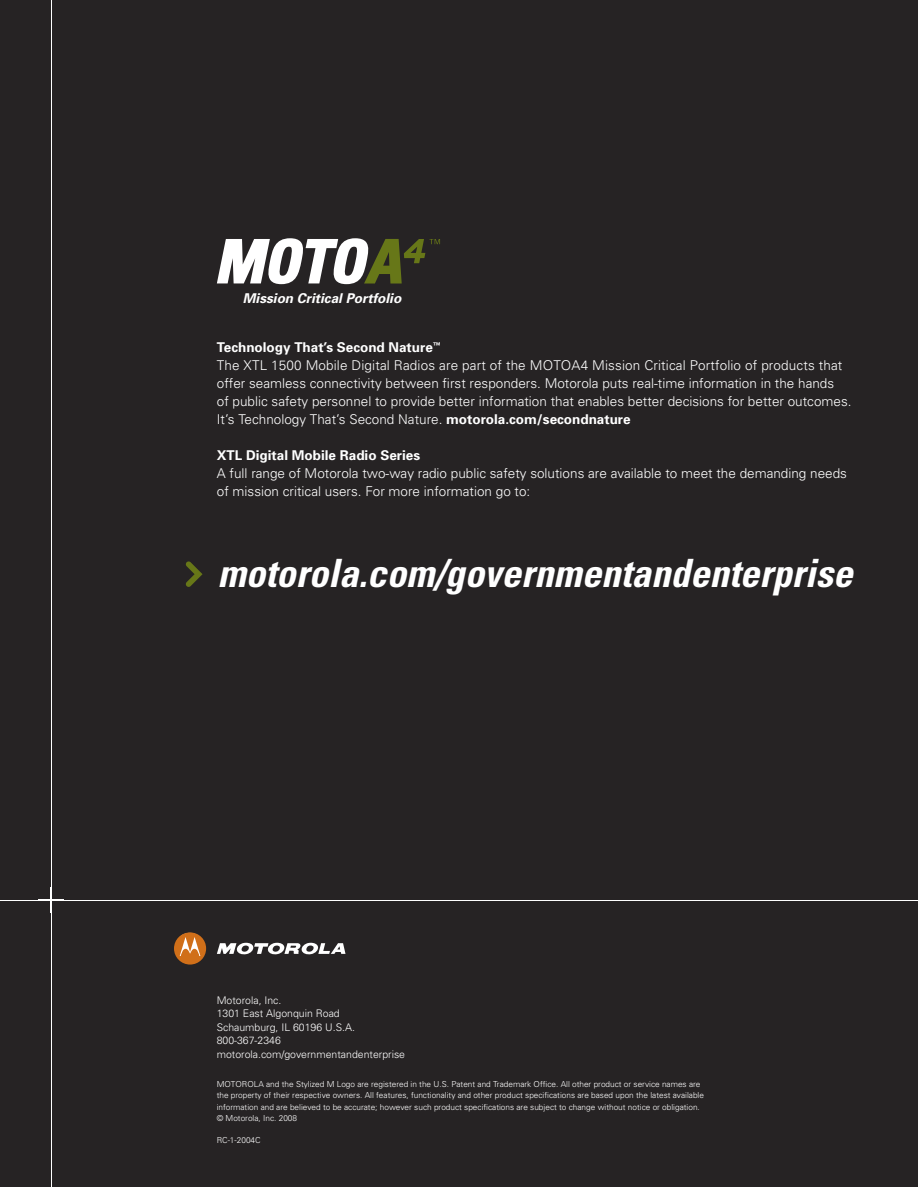
<style>
.page{position:relative;width:918px;height:1188px;background:#fff}
.page>*{position:absolute;margin:0;border:0;box-sizing:border-box;transform-origin:0 0}
.t1{font:italic 700 condensed 39px "Univers";color:#fff}
.t2{font:300 13.5px/18px "Univers";color:#fff}
.t3{font:700 13.5px "Univers";color:#fff}
.t4{font:italic 700 13.5px "Univers";color:#fff}
.t5{font:300 10.5px/13.5px "Univers";color:#fff}
.t6{font:300 8.25px/11.2px "Univers";color:#fff}
.s1{font-weight:700}
</style>
<div class="page">
<div style="left:0;top:0;width:918px;height:1187px;background:#262324"></div>
<svg style="left:217px;top:238px;width:223px;height:46px"></svg>
<hr style="left:51px;top:0;width:1px;height:1187px;background:#fff">
<svg style="left:174px;top:932px;width:32px;height:33px"></svg>
<svg style="left:217px;top:943px;width:128px;height:12px"></svg>
<svg style="left:186px;top:561px;width:17px;height:26px"></svg>
<svg style="left:38px;top:887px;width:26px;height:26px"></svg>
<hr style="left:0;top:900px;width:918px;height:1px;background:#fff">
<p class="t4" style="left:243px;top:294px;width:160px">Mission Critical Portfolio</p>
<p class="t2" style="left:217px;top:340px;width:636px"><span class="s1">Technology That’s Second Nature</span><sup>™<br></sup>The XTL 1500 Mobile Digital Radios are part of the MOTOA4 Mission Critical Portfolio of products that offer seamless connectivity between first responders. Motorola puts real-time information in the hands<br>of public safety personnel to provide better information that enables better decisions for better outcomes.<br>It’s Technology That’s Second Nature. <span class="s1">motorola.com/secondnature</span></p>
<p class="t3" style="left:217px;top:451px;width:205px">XTL Digital Mobile Radio Series</p>
<p class="t2" style="left:217px;top:466px;width:632px">A full range of Motorola two-way radio public safety solutions are available to meet the demanding needs of mission critical users. For more information go to:</p>
<h1 class="t1" style="left:218px;top:558px;width:636px">motorola.com/governmentandenterprise</h1>
<p class="t5" style="left:217px;top:994px;width:190px">Motorola, Inc.<br>1301 East Algonquin Road<br>Schaumburg, IL 60196 U.S.A.<br>800-367-2346 motorola.com/governmentandenterprise</p>
<p class="t6" style="left:217px;top:1079px;width:489px">MOTOROLA and the Stylized M Logo are registered in the U.S. Patent and Trademark Office. All other product or service names are the property of their respective owners. All features, functionality and other product specifications are based upon the latest available information and are believed to be accurate; however such product specifications are subject to change without notice or obligation. © Motorola, Inc. 2008</p>
<p class="t6" style="left:217px;top:1136px;width:46px">RC-1-2004C</p>
</div>
